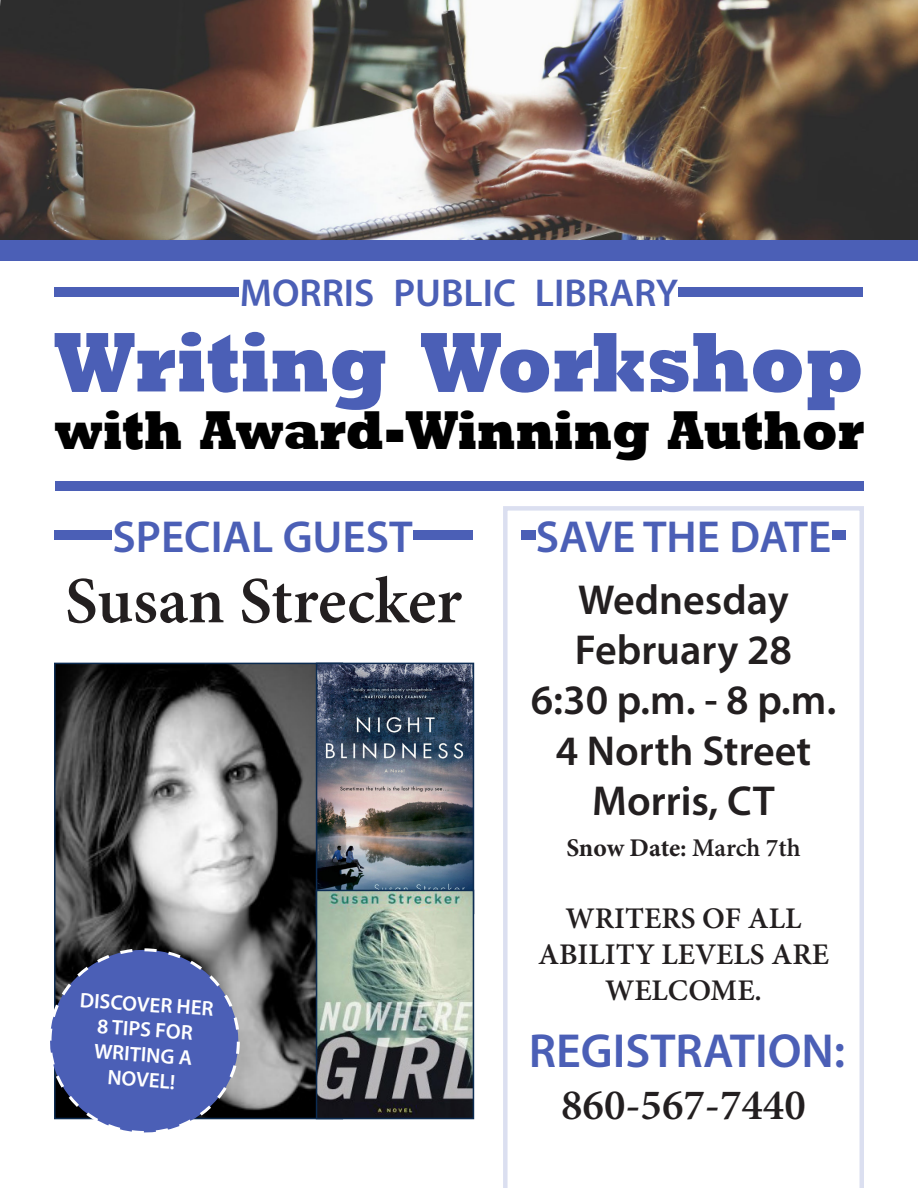
<style>
.page{position:relative;width:918px;height:1188px;background:#fff}
.page>*{position:absolute;margin:0;border:0;box-sizing:border-box;transform-origin:0 0}
.t1{font:800 85.95px "Rockwell";color:#4b5fb6;scale:.85 1}
.t2{font:600 66px "Minion Pro";letter-spacing:-.005em;color:#231f20}
.t3{font:800 56.1px "Rockwell";color:#000;scale:.85 1}
.t4{font:600 48px "Myriad Pro";color:#4b5fb6}
.t5{font:600 45px "Myriad Pro";color:#4b5fb6}
.t6{font:600 43.5px "Minion Pro";color:#231f20}
.t7{font:600 42px "Myriad Pro";color:#231f20}
.t8{font:600 39px "Myriad Pro";color:#4b5fb6}
.t9{font:600 30px/36px "Minion Pro";color:#231f20;text-align:center}
.t10{font:700 25.5px "Minion Pro";letter-spacing:-.005em;color:#231f20}
.t11{font:600 21px/25.2px "Myriad Pro";color:#fff;text-align:center}
.s1{font-weight:600}
</style>
<div class="page">
<svg style="left:503px;top:506px;width:361px;height:682px"></svg>
<img style="left:0;top:0;width:918px;height:241px">
<img style="left:57px;top:666px;width:259px;height:450px">
<img style="left:319px;top:666px;width:152px;height:224px">
<div style="left:316px;top:663px;width:158px;height:251px;border:2px solid #0c2c52"></div>
<img style="left:319px;top:893px;width:152px;height:223px">
<div style="left:316px;top:890px;width:158px;height:229px;border:2px solid #0c2c52"></div>
<div style="left:0;top:241px;width:918px;height:20px;background:#4b5fb6"></div>
<div style="left:54px;top:530px;width:419px;height:10px;background:#4b5fb6"></div>
<div style="left:55px;top:287px;width:808px;height:10px;background:#4b5fb6"></div>
<div style="left:55px;top:481px;width:809px;height:9px;background:#4b5fb6"></div>
<div style="left:113px;top:518px;width:300px;height:34px;background:#fff"></div>
<div style="left:240px;top:275px;width:438px;height:34px;background:#fff"></div>
<div style="left:521px;top:530px;width:325px;height:10px;background:#4b5fb6"></div>
<div style="left:536px;top:518px;width:295px;height:34px;background:#fff"></div>
<svg style="left:50px;top:946px;width:192px;height:187px;background:#5d6cac"></svg>
<p class="t8" style="left:240px;top:269px;width:440px">MORRIS PUBLIC LIBRARY</p>
<p class="t1" style="left:54px;top:313px;width:954px">Writing Workshop</p>
<p class="t3" style="left:54px;top:398px;width:954px">with Award-Winning Author</p>
<p class="t5" style="left:113px;top:508px;width:302px">SPECIAL GUEST</p>
<p class="t2" style="left:65px;top:556px;width:398px">Susan Strecker</p>
<p class="t11" style="left:81px;top:987px;width:135px;rotate:4deg">DISCOVER HER<br>8 TIPS FOR<br>WRITING A<br>NOVEL!</p>
<p class="t5" style="left:536px;top:508px;width:297px">SAVE THE DATE</p>
<p class="t7" style="left:578px;top:573px;width:212px">Wednesday</p>
<p class="t7" style="left:575px;top:623px;width:219px">February 28</p>
<p class="t7" style="left:531px;top:674px;width:307px">6:30 p.m. - 8 p.m.</p>
<p class="t7" style="left:556px;top:724px;width:257px">4 North Street</p>
<p class="t7" style="left:592px;top:774px;width:184px">Morris, CT</p>
<p class="t10" style="left:566px;top:830px;width:236px">Snow Date: <span class="s1">March 7th</span></p>
<p class="t9" style="left:538px;top:901px;width:292px">WRITERS OF ALL<br>ABILITY LEVELS ARE<br>WELCOME.</p>
<p class="t4" style="left:529px;top:1020px;width:318px">REGISTRATION:</p>
<p class="t6" style="left:561px;top:1075px;width:246px">860-567-7440</p>
</div>
